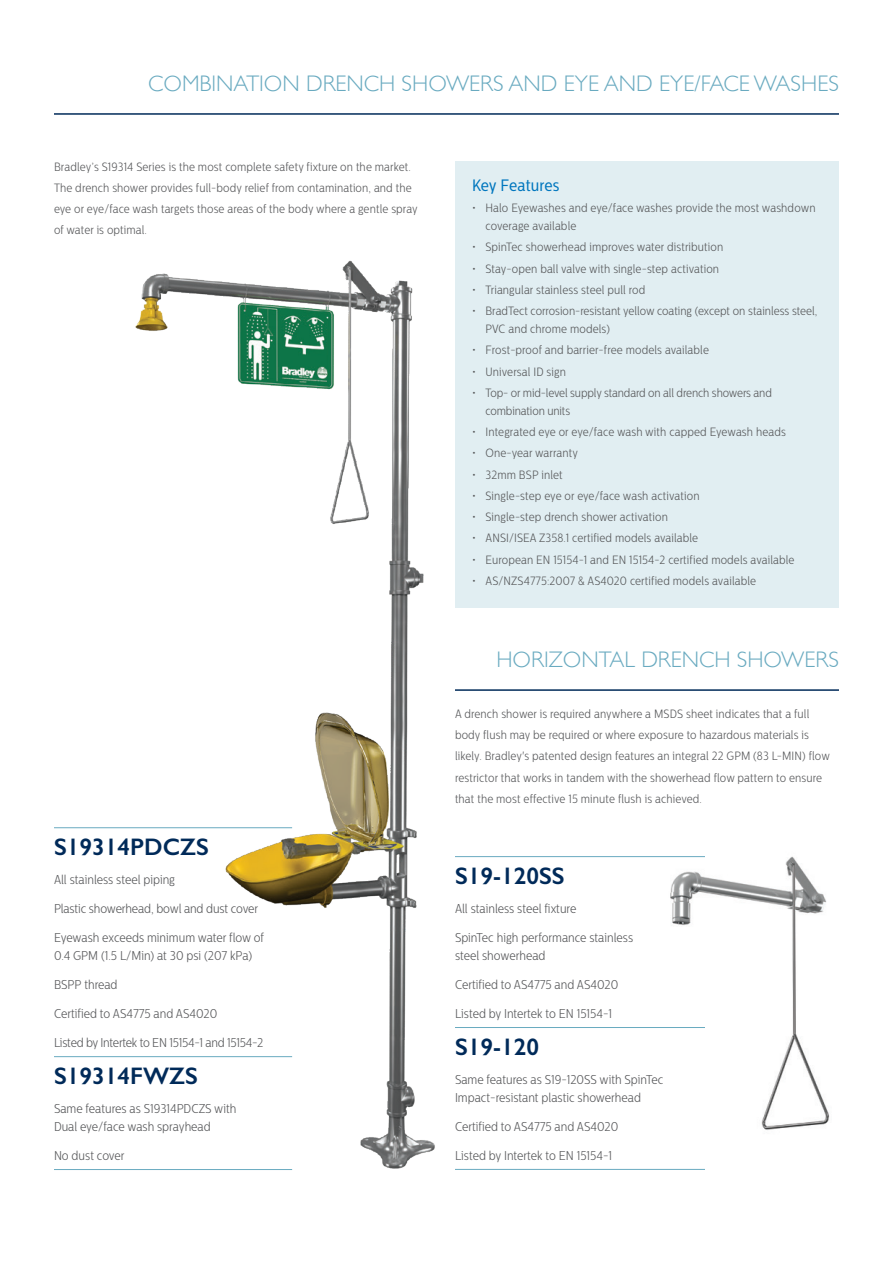
<style>
.page{position:relative;width:893px;height:1263px;background:#fff}
.page>*{position:absolute;margin:0;border:0;box-sizing:border-box;transform-origin:0 0}
.t1{font:600 24px "Gill Sans";color:#002a59}
.t2{font:300 22.5px "Gill Sans";color:#69aac0}
.t3{font:16.5px "Centrale Sans Cnd";letter-spacing:.01em;color:#0076be}
.t4{font:300 12.75px/18px "Centrale Sans Cnd";color:#57585a}
.t5{font:300 12.75px "Centrale Sans Cnd";letter-spacing:-.02em;color:#57585a}
.t6{font:300 12px/21px "Centrale Sans Cnd";letter-spacing:.01em;color:#57585a}
.t7{font:300 12px/18px "Centrale Sans Cnd";letter-spacing:-.01em;color:#57585a}
</style>
<div class="page">
<img style="left:54px;top:260px;width:381px;height:910px">
<div style="left:455px;top:162px;width:384px;height:446px;background:#e1eef2"></div>
<hr style="left:54px;top:113px;width:785px;height:2px;background:#002a59">
<img style="left:648px;top:856px;width:182px;height:274px">
<hr style="left:455px;top:856px;width:250px;height:1px;background:#69aac0">
<hr style="left:455px;top:1027px;width:250px;height:1px;background:#69aac0">
<hr style="left:455px;top:1169px;width:250px;height:1px;background:#69aac0">
<hr style="left:455px;top:689px;width:384px;height:2px;background:#002a59">
<h2 class="t2" style="left:148px;top:66px;width:692px">COMBINATION DRENCH SHOWERS AND EYE AND EYE/FACE WASHES</h2>
<p class="t6" style="left:54px;top:156px;width:365px">Bradley’s S19314 Series is the most complete safety fixture on the market.<br>The drench shower provides full-body relief from contamination, and the eye or eye/face wash targets those areas of the body where a gentle spray of water is optimal.</p>
<h1 class="t1" style="left:54px;top:832px;width:156px">S19314PDCZS</h1>
<p class="t4" style="left:54px;top:870px;width:123px">All stainless steel piping</p>
<p class="t4" style="left:54px;top:899px;width:206px">Plastic showerhead, bowl and dust cover</p>
<p class="t4" style="left:54px;top:928px;width:212px">Eyewash exceeds minimum water flow of<br>0.4 GPM (1.5 L/Min) at 30 psi (207 kPa)</p>
<p class="t4" style="left:54px;top:975px;width:65px">BSPP thread</p>
<p class="t4" style="left:54px;top:1004px;width:165px">Certified to AS4775 and AS4020</p>
<p class="t5" style="left:54px;top:1035px;width:211px">Listed by Intertek to EN 15154-1 and 15154-2</p>
<h1 class="t1" style="left:54px;top:1061px;width:145px">S19314FWZS</h1>
<p class="t4" style="left:54px;top:1099px;width:184px">Same features as S19314PDCZS with<br>Dual eye/face wash sprayhead</p>
<p class="t4" style="left:54px;top:1146px;width:72px">No dust cover</p>
<h3 class="t3" style="left:472px;top:176px;width:89px">Key Features</h3>
<p class="t6" style="left:485px;top:199px;width:332px;line-height:18px;text-indent:-14px">• Halo Eyewashes and eye/face washes provide the most washdown coverage available</p>
<p class="t6" style="left:472px;top:237px;width:253px">• SpinTec showerhead improves water distribution</p>
<p class="t6" style="left:472px;top:258px;width:249px">• Stay-open ball valve with single-step activation</p>
<p class="t6" style="left:472px;top:279px;width:175px">• Triangular stainless steel pull rod</p>
<p class="t6" style="left:485px;top:302px;width:333px;line-height:18px;text-indent:-14px">• BradTect corrosion-resistant yellow coating (except on stainless steel,<br>PVC and chrome models)</p>
<p class="t6" style="left:472px;top:340px;width:238px">• Frost-proof and barrier-free models available</p>
<p class="t6" style="left:472px;top:361px;width:95px">• Universal ID sign</p>
<p class="t7" style="left:485px;top:384px;width:288px;text-indent:-14px">• Top- or mid-level supply standard on all drench showers and combination units</p>
<p class="t6" style="left:472px;top:421px;width:315px">• Integrated eye or eye/face wash with capped Eyewash heads</p>
<p class="t6" style="left:472px;top:443px;width:107px">• One-year warranty</p>
<p class="t6" style="left:472px;top:464px;width:92px">• 32mm BSP inlet</p>
<p class="t6" style="left:472px;top:485px;width:229px">• Single-step eye or eye/face wash activation</p>
<p class="t6" style="left:472px;top:506px;width:197px">• Single-step drench shower activation</p>
<p class="t6" style="left:472px;top:528px;width:228px">• ANSI/ISEA Z358.1 certified models available</p>
<p class="t6" style="left:472px;top:549px;width:324px">• European EN 15154-1 and EN 15154-2 certified models available</p>
<p class="t6" style="left:472px;top:570px;width:286px">• AS/NZS4775:2007 &amp; AS4020 certified models available</p>
<h2 class="t2" style="left:496px;top:642px;width:344px">HORIZONTAL DRENCH SHOWERS</h2>
<p class="t6" style="left:455px;top:704px;width:376px">A drench shower is required anywhere a MSDS sheet indicates that a full body flush may be required or where exposure to hazardous materials is likely. Bradley's patented design features an integral 22 GPM (83 L-MIN) flow restrictor that works in tandem with the showerhead flow pattern to ensure that the most effective 15 minute flush is achieved.</p>
<h1 class="t1" style="left:455px;top:861px;width:111px">S19-120SS</h1>
<p class="t4" style="left:455px;top:899px;width:123px">All stainless steel fixture</p>
<p class="t4" style="left:455px;top:928px;width:180px">SpinTec high performance stainless steel showerhead</p>
<p class="t4" style="left:455px;top:975px;width:165px">Certified to AS4775 and AS4020</p>
<p class="t4" style="left:455px;top:1004px;width:159px">Listed by Intertek to EN 15154-1</p>
<h1 class="t1" style="left:455px;top:1032px;width:86px">S19-120</h1>
<p class="t4" style="left:455px;top:1070px;width:210px">Same features as S19-120SS with SpinTec<br>Impact-resistant plastic showerhead</p>
<p class="t4" style="left:455px;top:1117px;width:165px">Certified to AS4775 and AS4020</p>
<p class="t4" style="left:455px;top:1146px;width:159px">Listed by Intertek to EN 15154-1</p>
</div>
